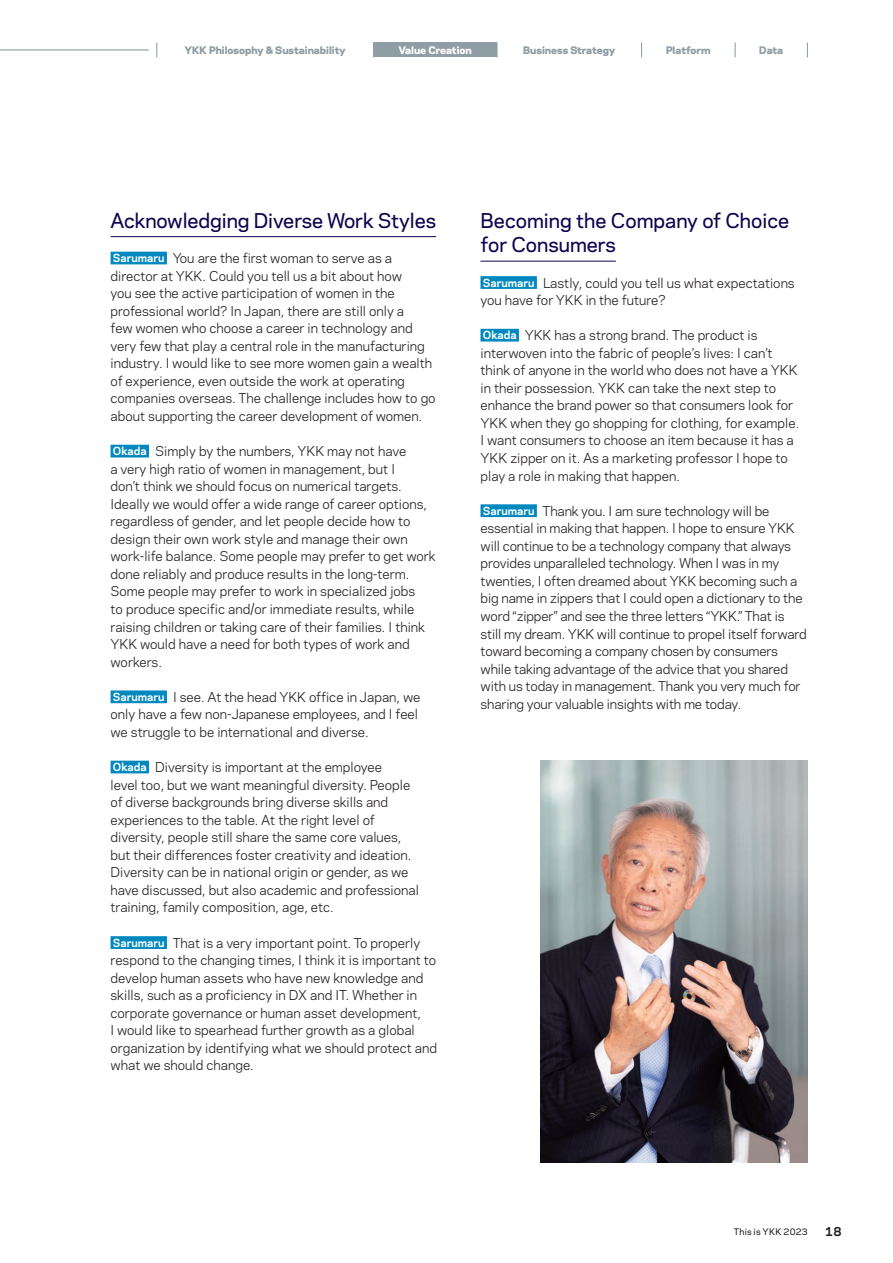
<style>
.page{position:relative;width:893px;height:1263px;background:#fff}
.page>*{position:absolute;margin:0;border:0;box-sizing:border-box;transform-origin:0 0}
.t1{font:500 19.2px/24.5px "Galaxie Polaris";letter-spacing:-.005em;color:#0d034e}
.t2{font:12.75px/17.5px "Galaxie Polaris";color:#231f20}
.t3{font:700 11.7px "Galaxie Polaris";color:#231f20}
.t4{font:800 9.75px "Galaxie Polaris";color:#8f9da4}
.t5{font:800 9.75px "Galaxie Polaris";color:#fff}
.t6{font:500 8.55px "Galaxie Polaris";letter-spacing:.025em;color:#231f20}
.s1{font-weight:700;font-size:10.5px;color:#fff}
</style>
<div class="page">
<hr style="left:111px;top:236px;width:325px;height:1px;background:#0d034e">
<div style="left:111px;top:252px;width:56px;height:12px;background:#0088bf"></div>
<div style="left:111px;top:445px;width:38px;height:12px;background:#0088bf"></div>
<div style="left:111px;top:690px;width:56px;height:13px;background:#0088bf"></div>
<div style="left:111px;top:761px;width:38px;height:12px;background:#0088bf"></div>
<div style="left:111px;top:936px;width:56px;height:13px;background:#0088bf"></div>
<hr style="left:480px;top:261px;width:136px;height:1px;background:#0d034e">
<div style="left:480px;top:276px;width:57px;height:13px;background:#0088bf"></div>
<div style="left:480px;top:329px;width:39px;height:13px;background:#0088bf"></div>
<div style="left:480px;top:504px;width:57px;height:13px;background:#0088bf"></div>
<img style="left:540px;top:760px;width:268px;height:402px">
<div style="left:374px;top:43px;width:123px;height:14px;background:#8f9da4"></div>
<svg style="left:156px;top:43px;width:1px;height:14px"></svg>
<svg style="left:373px;top:43px;width:1px;height:14px"></svg>
<svg style="left:641px;top:43px;width:1px;height:14px"></svg>
<svg style="left:735px;top:43px;width:1px;height:14px"></svg>
<svg style="left:807px;top:43px;width:1px;height:14px"></svg>
<hr style="left:0;top:50px;width:149px;height:1px;background:#7f8f97">
<p class="t4" style="left:185px;top:43px;width:162px">YKK Philosophy &amp; Sustainability</p>
<p class="t5" style="left:399px;top:43px;width:74px">Value Creation</p>
<p class="t4" style="left:523px;top:43px;width:94px">Business Strategy</p>
<p class="t4" style="left:666px;top:43px;width:46px">Platform</p>
<p class="t4" style="left:759px;top:43px;width:26px">Data</p>
<h1 class="t1" style="left:111px;top:207px;width:327px">Acknowledging Diverse Work Styles</h1>
<p class="t2" style="left:111px;top:249px;width:327px"><span class="s1">Sarumaru</span> You are the first woman to serve as a director at YKK. Could you tell us a bit about how<br>you see the active participation of women in the professional world? In Japan, there are still only a<br>few women who choose a career in technology and very few that play a central role in the manufacturing industry. I would like to see more women gain a wealth of experience, even outside the work at operating companies overseas. The challenge includes how to go about supporting the career development of women.</p>
<p class="t2" style="left:111px;top:442px;width:327px"><span class="s1">Okada</span> Simply by the numbers, YKK may not have<br>a very high ratio of women in management, but I<br>don’t think we should focus on numerical targets.<br>Ideally we would offer a wide range of career options, regardless of gender, and let people decide how to design their own work style and manage their own work-life balance. Some people may prefer to get work done reliably and produce results in the long-term.<br>Some people may prefer to work in specialized jobs<br>to produce specific and/or immediate results, while raising children or taking care of their families. I think YKK would have a need for both types of work and workers.</p>
<p class="t2" style="left:111px;top:687px;width:311px"><span class="s1">Sarumaru</span> I see. At the head YKK office in Japan, we only have a few non-Japanese employees, and I feel we struggle to be international and diverse.</p>
<p class="t2" style="left:111px;top:758px;width:310px"><span class="s1">Okada</span> Diversity is important at the employee<br>level too, but we want meaningful diversity. People of diverse backgrounds bring diverse skills and experiences to the table. At the right level of diversity, people still share the same core values, but their differences foster creativity and ideation.<br>Diversity can be in national origin or gender, as we have discussed, but also academic and professional training, family composition, age, etc.</p>
<p class="t2" style="left:111px;top:933px;width:328px"><span class="s1">Sarumaru</span> That is a very important point. To properly respond to the changing times, I think it is important to develop human assets who have new knowledge and skills, such as a proficiency in DX and IT. Whether in corporate governance or human asset development,<br>I would like to spearhead further growth as a global organization by identifying what we should protect and what we should change.</p>
<h1 class="t1" style="left:480px;top:207px;width:310px">Becoming the Company of Choice for Consumers</h1>
<p class="t2" style="left:480px;top:273px;width:316px"><span class="s1">Sarumaru</span> Lastly, could you tell us what expectations you have for YKK in the future?</p>
<p class="t2" style="left:480px;top:326px;width:320px"><span class="s1">Okada</span> YKK has a strong brand. The product is interwoven into the fabric of people’s lives: I can’t think of anyone in the world who does not have a YKK in their possession. YKK can take the next step to enhance the brand power so that consumers look for YKK when they go shopping for clothing, for example.<br>I want consumers to choose an item because it has a YKK zipper on it. As a marketing professor I hope to play a role in making that happen.</p>
<p class="t2" style="left:480px;top:501px;width:328px"><span class="s1">Sarumaru</span> Thank you. I am sure technology will be essential in making that happen. I hope to ensure YKK will continue to be a technology company that always provides unparalleled technology. When I was in my twenties, I often dreamed about YKK becoming such a big name in zippers that I could open a dictionary to the word “zipper” and see the three letters “YKK.” That is still my dream. YKK will continue to propel itself forward toward becoming a company chosen by consumers while taking advantage of the advice that you shared with us today in management. Thank you very much for sharing your valuable insights with me today.</p>
<p class="t6" style="left:734px;top:1225px;width:75px">This is YKK 2023</p>
<p class="t3" style="left:825px;top:1222px;width:18px">18</p>
</div>
